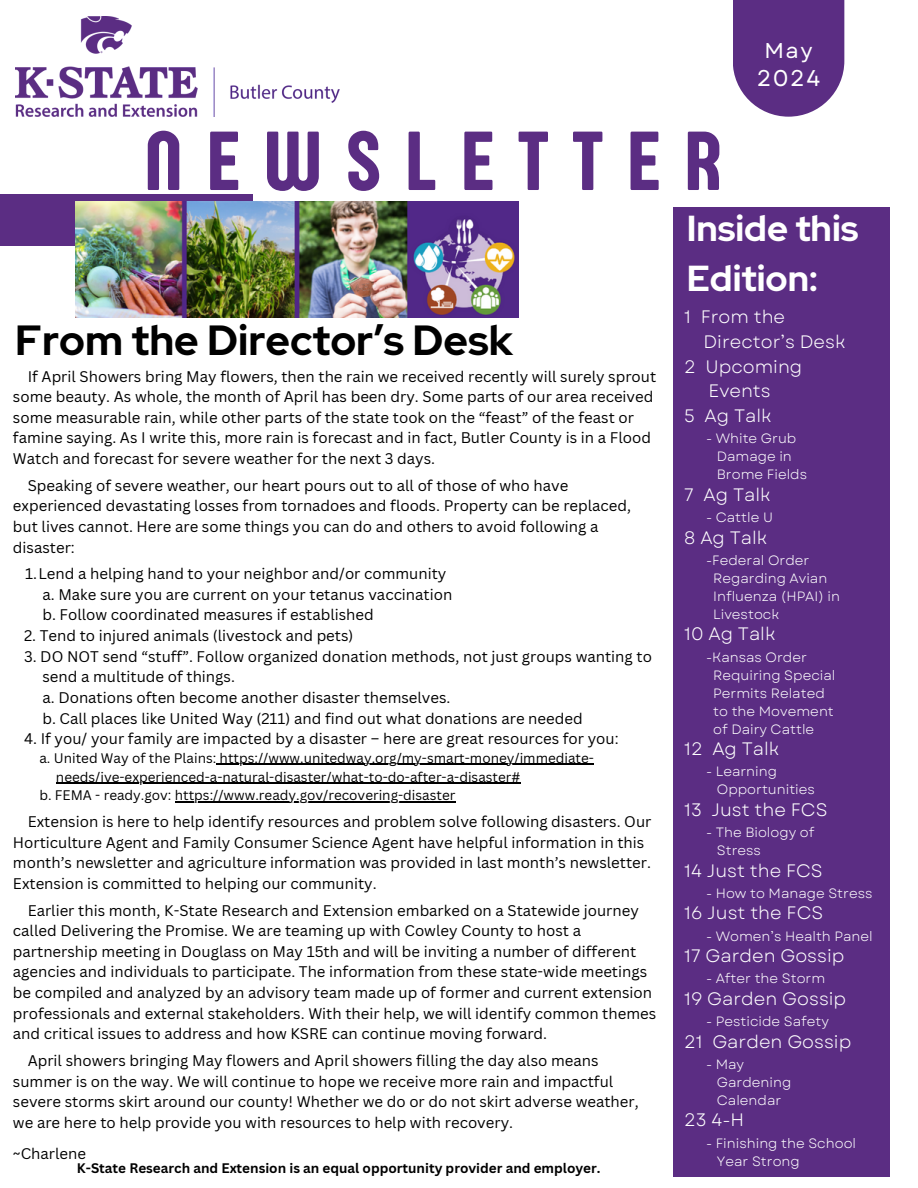
<style>
.page{position:relative;width:918px;height:1188px;background:#fff}
.page>*{position:absolute;margin:0;border:0;box-sizing:border-box;transform-origin:0 0}
.t1{font:86.4px "Sugo Pro Display";letter-spacing:.29em;color:#5b2d83}
.t2{font:700 42px "Red Hat Display";color:#000}
.t3{font:700 36px/49.5px "Red Hat Display";color:#fff}
.t4{font:22.65px "Garet";color:#fff}
.t5{font:21.45px "Garet";color:#fff}
.t6{font:18px "Garet";color:#fff}
.t7{font:15px/20.7px "Canva Sans";color:#000}
.t8{font:13.5px "Garet";color:#fff}
.t9{font:13.5px "Canva Sans";color:#000}
.t10{font:700 13.5px "Canva Sans";color:#000}
</style>
<div class="page">
<div style="left:0;top:195px;width:253px;height:51px;background:#5b2d83"></div>
<div style="left:673px;top:208px;width:217px;height:969px;background:#5b2d83"></div>
<div style="left:733px;top:0;width:111px;height:117px;background:#5b2d83"></div>
<img style="left:15px;top:16px;width:324px;height:100px">
<img style="left:76px;top:202px;width:443px;height:115px">
<hr style="left:216px;top:764px;width:378px;height:1px;background:#000">
<hr style="left:56px;top:782px;width:464px;height:2px;background:#000">
<hr style="left:175px;top:801px;width:280px;height:1px;background:#000">
<p class="t5" style="left:765px;top:35px;width:49px">May</p>
<h2 class="t4" style="left:757px;top:62px;width:65px">2024</h2>
<p class="t1" style="left:145px;top:111px;width:578px">NEWSLETTER</p>
<h1 class="t3" style="left:687px;top:204px;width:173px">Inside this<br>Edition:</h1>
<p class="t6" style="left:684px;top:304px;width:102px">1 From the</p>
<h3 class="t6" style="left:704px;top:329px;width:143px">Director’s Desk</h3>
<p class="t6" style="left:684px;top:353px;width:120px">2 Upcoming</p>
<p class="t6" style="left:708px;top:378px;width:64px">Events</p>
<p class="t6" style="left:684px;top:403px;width:89px">5 Ag Talk</p>
<p class="t8" style="left:706px;top:429px;width:92px">- White Grub</p>
<p class="t8" style="left:717px;top:447px;width:77px">Damage in</p>
<p class="t8" style="left:717px;top:465px;width:92px">Brome Fields</p>
<p class="t6" style="left:684px;top:482px;width:88px">7 Ag Talk</p>
<p class="t8" style="left:706px;top:508px;width:68px">- Cattle U</p>
<p class="t6" style="left:684px;top:524px;width:85px">8 Ag Talk</p>
<p class="t8" style="left:706px;top:551px;width:105px">-Federal Order</p>
<p class="t8" style="left:713px;top:569px;width:116px">Regarding Avian</p>
<p class="t8" style="left:713px;top:587px;width:128px">Influenza (HPAI) in</p>
<p class="t8" style="left:713px;top:605px;width:68px">Livestock</p>
<p class="t6" style="left:684px;top:621px;width:93px">10 Ag Talk</p>
<p class="t8" style="left:706px;top:647px;width:102px">-Kansas Order</p>
<p class="t8" style="left:713px;top:665px;width:124px">Requiring Special</p>
<p class="t8" style="left:713px;top:683px;width:113px">Permits Related</p>
<p class="t8" style="left:713px;top:701px;width:122px">to the Movement</p>
<p class="t8" style="left:713px;top:719px;width:103px">of Dairy Cattle</p>
<p class="t6" style="left:684px;top:736px;width:97px">12 Ag Talk</p>
<p class="t8" style="left:706px;top:762px;width:73px">- Learning</p>
<p class="t8" style="left:717px;top:780px;width:100px">Opportunities</p>
<p class="t6" style="left:684px;top:797px;width:145px">13 Just the FCS</p>
<p class="t8" style="left:706px;top:823px;width:110px">- The Biology of</p>
<p class="t8" style="left:717px;top:841px;width:46px">Stress</p>
<p class="t6" style="left:684px;top:857px;width:140px">14 Just the FCS</p>
<p class="t8" style="left:706px;top:884px;width:168px">- How to Manage Stress</p>
<p class="t6" style="left:684px;top:900px;width:141px">16 Just the FCS</p>
<p class="t8" style="left:706px;top:926px;width:168px">- Women’s Health Panel</p>
<p class="t6" style="left:684px;top:943px;width:162px">17 Garden Gossip</p>
<p class="t8" style="left:706px;top:969px;width:121px">- After the Storm</p>
<p class="t6" style="left:684px;top:986px;width:164px">19 Garden Gossip</p>
<p class="t8" style="left:706px;top:1012px;width:124px">- Pesticide Safety</p>
<p class="t6" style="left:684px;top:1028px;width:169px">21 Garden Gossip</p>
<p class="t8" style="left:706px;top:1055px;width:40px">- May</p>
<p class="t8" style="left:717px;top:1073px;width:76px">Gardening</p>
<p class="t8" style="left:717px;top:1091px;width:66px">Calendar</p>
<p class="t6" style="left:684px;top:1107px;width:61px">23 4-H</p>
<p class="t8" style="left:706px;top:1133px;width:152px">- Finishing the School</p>
<p class="t8" style="left:717px;top:1151px;width:84px">Year Strong</p>
<p class="t2" style="left:15px;top:313px;width:499px">From the Director’s Desk</p>
<p class="t7" style="left:13px;top:365px;width:645px;text-indent:15px">If April Showers bring May flowers, then the rain we received recently will surely sprout some beauty. As whole, the month of April has been dry. Some parts of our area received some measurable rain, while other parts of the state took on the “feast” of the feast or famine saying. As I write this, more rain is forecast and in fact, Butler County is in a Flood Watch and forecast for severe weather for the next 3 days.</p>
<p class="t7" style="left:13px;top:475px;width:620px;text-indent:15px">Speaking of severe weather, our heart pours out to all of those of who have experienced devastating losses from tornadoes and floods. Property can be replaced, but lives cannot. Here are some things you can do and others to avoid following a disaster:</p>
<p class="t7" style="left:25px;top:563px;width:423px">1.Lend a helping hand to your neighbor and/or community</p>
<p class="t7" style="left:42px;top:584px;width:411px">a. Make sure you are current on your tetanus vaccination</p>
<p class="t7" style="left:42px;top:604px;width:333px">b. Follow coordinated measures if established</p>
<p class="t7" style="left:24px;top:625px;width:331px">2. Tend to injured animals (livestock and pets)</p>
<p class="t7" style="left:24px;top:646px;width:629px">3. DO NOT send “stuff”. Follow organized donation methods, not just groups wanting to</p>
<p class="t7" style="left:42px;top:666px;width:194px">send a multitude of things.</p>
<p class="t7" style="left:42px;top:687px;width:410px">a. Donations often become another disaster themselves.</p>
<p class="t7" style="left:42px;top:707px;width:542px">b. Call places like United Way (211) and find out what donations are needed</p>
<p class="t7" style="left:24px;top:728px;width:596px">4. If you/ your family are impacted by a disaster – here are great resources for you:</p>
<p class="t9" style="left:39px;top:749px;width:556px">a. United Way of the Plains: https://www.unitedway.org/my-smart-money/immediate-</p>
<p class="t9" style="left:56px;top:767px;width:466px">needs/ive-experienced-a-natural-disaster/what-to-do-after-a-disaster#</p>
<p class="t9" style="left:39px;top:786px;width:417px">b. FEMA - ready.gov: https://www.ready.gov/recovering-disaster</p>
<p class="t7" style="left:28px;top:811px;width:625px">Extension is here to help identify resources and problem solve following disasters. Our</p>
<p class="t7" style="left:13px;top:832px;width:639px">Horticulture Agent and Family Consumer Science Agent have helpful information in this month’s newsletter and agriculture information was provided in last month’s newsletter.<br>Extension is committed to helping our community.</p>
<p class="t7" style="left:28px;top:899px;width:613px">Earlier this month, K-State Research and Extension embarked on a Statewide journey</p>
<h5 class="t7" style="left:13px;top:920px;width:645px">called Delivering the Promise. We are teaming up with Cowley County to host a partnership meeting in Douglass on May 15th and will be inviting a number of different agencies and individuals to participate. The information from these state-wide meetings be compiled and analyzed by an advisory team made up of former and current extension professionals and external stakeholders. With their help, we will identify common themes and critical issues to address and how KSRE can continue moving forward.</h5>
<h5 class="t7" style="left:13px;top:1050px;width:627px;text-indent:15px">April showers bringing May flowers and April showers filling the day also means summer is on the way. We will continue to hope we receive more rain and impactful severe storms skirt around our county! Whether we do or do not skirt adverse weather, we are here to help provide you with resources to help with recovery.</h5>
<p class="t7" style="left:13px;top:1143px;width:75px">~Charlene</p>
<p class="t10" style="left:77px;top:1159px;width:525px">K-State Research and Extension is an equal opportunity provider and employer.</p>
</div>
